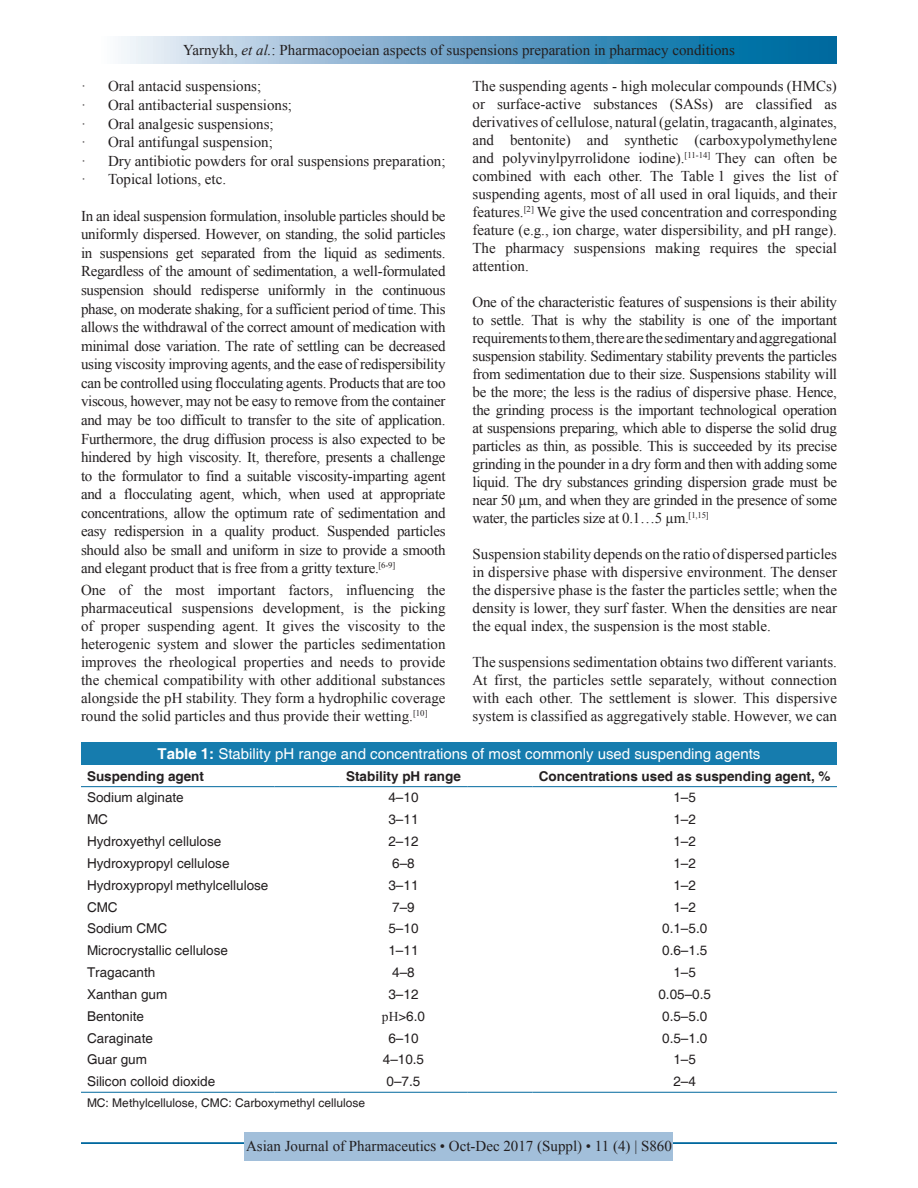
<style>
.page{position:relative;width:918px;height:1188px;background:#fff}
.page>*{position:absolute;margin:0;border:0;box-sizing:border-box;transform-origin:0 0}
.TX{font:15px/18px "Times New Roman";color:#231f20;text-align:justify}
.L{font:15px "Times New Roman";color:#231f20}
.RF{font:15px "Times New Roman";color:#231f20}
.TT{font:15px "Helvetica";color:#fff}
.LL{font:15px "Times New Roman";color:#231f20}
.TB{font:13.5px "Helvetica";color:#231f20}
.TCH{font:700 13.5px "Helvetica";color:#231f20}
.TBL{font:13.5px "Helvetica";color:#231f20}
.TFN{font:12px "Helvetica";color:#231f20}
.s1{font-style:italic}
.s2{font-weight:700}
.s3{font-family:"Times New Roman"}
</style>
<div class="page">
<div style="left:81px;top:37px;width:756px;height:27px;background:linear-gradient(to right,#fcf4fb,#005d99)"></div>
<hr style="left:81px;top:1142px;width:756px;height:2px;background:#00689e">
<div style="left:245px;top:1132px;width:428px;height:28px;background:#a2bfda"></div>
<div style="left:81px;top:742px;width:756px;height:23px;background:#167cae"></div>
<hr style="left:81px;top:1092px;width:193px;height:1px;background:#00689e">
<hr style="left:274px;top:1092px;width:66px;height:1px;background:#00689e">
<hr style="left:340px;top:1092px;width:127px;height:1px;background:#00689e">
<hr style="left:467px;top:1092px;width:65px;height:1px;background:#00689e">
<hr style="left:532px;top:1092px;width:305px;height:1px;background:#00689e">
<hr style="left:81px;top:786px;width:193px;height:1px;background:#00689e">
<hr style="left:274px;top:786px;width:66px;height:1px;background:#00689e">
<hr style="left:340px;top:786px;width:127px;height:1px;background:#00689e">
<hr style="left:467px;top:786px;width:65px;height:1px;background:#00689e">
<hr style="left:532px;top:786px;width:305px;height:1px;background:#00689e">
<p class="TX" style="left:183px;top:41px;width:553px">Yarnykh, <span class="s1">et al.</span>: Pharmacopoeian aspects of suspensions preparation in pharmacy conditions</p>
<p class="L" style="left:81px;top:76px;width:182px">· Oral antacid suspensions;</p>
<p class="L" style="left:81px;top:94px;width:213px">· Oral antibacterial suspensions;</p>
<p class="L" style="left:81px;top:113px;width:194px">· Oral analgesic suspensions;</p>
<p class="L" style="left:81px;top:131px;width:193px">· Oral antifungal suspension;</p>
<p class="L" style="left:81px;top:150px;width:366px">· Dry antibiotic powders for oral suspensions preparation;</p>
<p class="LL" style="left:81px;top:169px;width:147px">· Topical lotions, etc.</p>
<p class="TX" style="left:81px;top:206px;width:366px;line-height:18.6px">In an ideal suspension formulation, insoluble particles should be uniformly dispersed. However, on standing, the solid particles in suspensions get separated from the liquid as sediments.<br>Regardless of the amount of sedimentation, a well-formulated suspension should redisperse uniformly in the continuous phase, on moderate shaking, for a sufficient period of time. This allows the withdrawal of the correct amount of medication with minimal dose variation. The rate of settling can be decreased using viscosity improving agents, and the ease of redispersibility can be controlled using flocculating agents. Products that are too viscous, however, may not be easy to remove from the container and may be too difficult to transfer to the site of application.<br>Furthermore, the drug diffusion process is also expected to be hindered by high viscosity. It, therefore, presents a challenge to the formulator to find a suitable viscosity-imparting agent and a flocculating agent, which, when used at appropriate concentrations, allow the optimum rate of sedimentation and easy redispersion in a quality product. Suspended particles should also be small and uniform in size to provide a smooth and elegant product that is free from a gritty texture.<sup>[6-9]</sup></p>
<p class="TX" style="left:81px;top:581px;width:366px">One of the most important factors, influencing the pharmaceutical suspensions development, is the picking of proper suspending agent. It gives the viscosity to the heterogenic system and slower the particles sedimentation improves the rheological properties and needs to provide the chemical compatibility with other additional substances alongside the pH stability. They form a hydrophilic coverage round the solid particles and thus provide their wetting.<sup>[10]</sup></p>
<p class="TX" style="left:472px;top:77px;width:366px">The suspending agents - high molecular compounds (HMCs) or surface-active substances (SASs) are classified as derivatives of cellulose, natural (gelatin, tragacanth, alginates, and bentonite) and synthetic (carboxypolymethylene and polyvinylpyrrolidone iodine).<sup>[11-14]</sup> They can often be combined with each other. The Table 1 gives the list of suspending agents, most of all used in oral liquids, and their features.<sup>[2]</sup> We give the used concentration and corresponding feature (e.g., ion charge, water dispersibility, and pH range).<br>The pharmacy suspensions making requires the special attention.</p>
<p class="TX" style="left:472px;top:293px;width:366px">One of the characteristic features of suspensions is their ability to settle. That is why the stability is one of the important requirements to them, there are the sedimentary and aggregational suspension stability. Sedimentary stability prevents the particles from sedimentation due to their size. Suspensions stability will be the more; the less is the radius of dispersive phase. Hence, the grinding process is the important technological operation at suspensions preparing, which able to disperse the solid drug particles as thin, as possible. This is succeeded by its precise grinding in the pounder in a dry form and then with adding some liquid. The dry substances grinding dispersion grade must be near 50 µm, and when they are grinded in the presence of some water, the particles size at 0.1…5 µm.<sup>[1,15]</sup></p>
<p class="TX" style="left:472px;top:545px;width:366px">Suspension stability depends on the ratio of dispersed particles in dispersive phase with dispersive environment. The denser the dispersive phase is the faster the particles settle; when the density is lower, they surf faster. When the densities are near the equal index, the suspension is the most stable.</p>
<p class="TX" style="left:472px;top:653px;width:366px">The suspensions sedimentation obtains two different variants.<br>At first, the particles settle separately, without connection with each other. The settlement is slower. This dispersive system is classified as aggregatively stable. However, we can</p>
<p class="TT" style="left:158px;top:745px;width:604px"><span class="s2">Table 1:</span> Stability pH range and concentrations of most commonly used suspending agents</p>
<p class="TCH" style="left:87px;top:768px;width:119px">Suspending agent</p>
<p class="TCH" style="left:346px;top:768px;width:116px">Stability pH range</p>
<p class="TCH" style="left:539px;top:768px;width:293px">Concentrations used as suspending agent, %</p>
<p class="TB" style="left:87px;top:790px;width:98px">Sodium alginate</p>
<p class="TB" style="left:388px;top:790px;width:32px">4–10</p>
<p class="TB" style="left:673px;top:790px;width:24px">1–5</p>
<p class="TB" style="left:87px;top:812px;width:22px">MC</p>
<p class="TB" style="left:388px;top:812px;width:32px">3–11</p>
<p class="TB" style="left:673px;top:812px;width:24px">1–2</p>
<p class="TB" style="left:87px;top:834px;width:136px">Hydroxyethyl cellulose</p>
<p class="TB" style="left:388px;top:834px;width:32px">2–12</p>
<p class="TB" style="left:673px;top:834px;width:24px">1–2</p>
<p class="TB" style="left:87px;top:855px;width:144px">Hydroxypropyl cellulose</p>
<p class="TB" style="left:392px;top:855px;width:24px">6–8</p>
<p class="TB" style="left:673px;top:855px;width:24px">1–2</p>
<p class="TB" style="left:87px;top:877px;width:183px">Hydroxypropyl methylcellulose</p>
<p class="TB" style="left:388px;top:877px;width:32px">3–11</p>
<p class="TB" style="left:673px;top:877px;width:24px">1–2</p>
<p class="TB" style="left:87px;top:899px;width:32px">CMC</p>
<p class="TB" style="left:392px;top:899px;width:24px">7–9</p>
<p class="TB" style="left:673px;top:899px;width:24px">1–2</p>
<p class="TB" style="left:87px;top:921px;width:82px">Sodium CMC</p>
<p class="TB" style="left:388px;top:921px;width:32px">5–10</p>
<p class="TB" style="left:662px;top:921px;width:47px">0.1–5.0</p>
<p class="TB" style="left:87px;top:943px;width:143px">Microcrystallic cellulose</p>
<p class="TB" style="left:388px;top:943px;width:32px">1–11</p>
<p class="TB" style="left:662px;top:943px;width:47px">0.6–1.5</p>
<p class="TB" style="left:87px;top:965px;width:70px">Tragacanth</p>
<p class="TB" style="left:392px;top:965px;width:24px">4–8</p>
<p class="TB" style="left:673px;top:965px;width:24px">1–5</p>
<p class="TB" style="left:87px;top:986px;width:82px">Xanthan gum</p>
<p class="TB" style="left:388px;top:986px;width:32px">3–12</p>
<p class="TB" style="left:658px;top:986px;width:54px">0.05–0.5</p>
<p class="TB" style="left:87px;top:1008px;width:59px">Bentonite</p>
<p class="TB" style="left:382px;top:1008px;width:45px"><span class="s3">рН</span>&gt;6.0</p>
<p class="TB" style="left:662px;top:1008px;width:47px">0.5–5.0</p>
<p class="TB" style="left:87px;top:1030px;width:68px">Caraginate</p>
<p class="TB" style="left:388px;top:1030px;width:32px">6–10</p>
<p class="TB" style="left:662px;top:1030px;width:47px">0.5–1.0</p>
<p class="TB" style="left:87px;top:1052px;width:62px">Guar gum</p>
<p class="TB" style="left:383px;top:1052px;width:43px">4–10.5</p>
<p class="TB" style="left:673px;top:1052px;width:24px">1–5</p>
<p class="TBL" style="left:87px;top:1074px;width:130px">Silicon colloid dioxide</p>
<p class="TBL" style="left:387px;top:1074px;width:35px">0–7.5</p>
<p class="TBL" style="left:673px;top:1074px;width:24px">2–4</p>
<p class="TFN" style="left:87px;top:1096px;width:280px">MC: Methylcellulose, CMC: Carboxymethyl cellulose</p>
<p class="RF" style="left:277px;top:1133px;width:366px">Asian Journal of Pharmaceutics • Oct-Dec 2017 • 11 (4) | 860</p>
<p class="RF" style="left:246px;top:1136px;width:427px">Asian Journal of Pharmaceutics • Oct-Dec 2017 (Suppl) • 11 (4) | S860</p>
</div>
